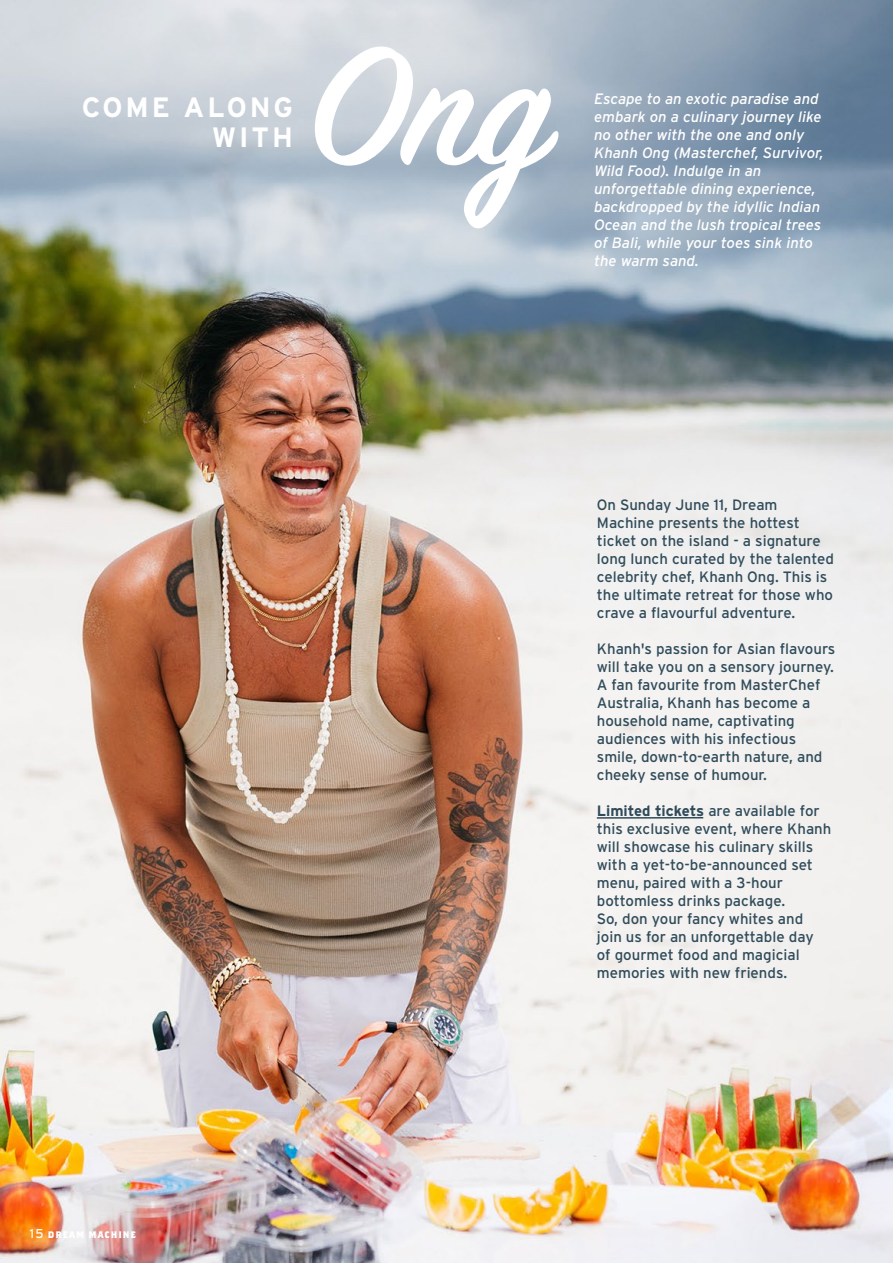
<style>
.page{position:relative;width:893px;height:1263px;background:#fff}
.page>*{position:absolute;margin:0;border:0;box-sizing:border-box;transform-origin:0 0}
.t1{font:600 183.9px "Sign Painter House Script";color:#fff}
.t2{font:700 28.05px/30.2px "Interstate";letter-spacing:.1em;color:#fff;text-align:right}
.t3{font:15px/18px "Interstate";color:#304b5a}
.t4{font:italic 15px/18px "Interstate";color:#fff}
.t5{font:700 9.45px "Brothers";letter-spacing:.1em;color:#fff}
.s1{font-family:"Interstate";font-weight:400;font-size:12.9px}
.s2{font-weight:700}
</style>
<div class="page">
<img style="left:0;top:0;width:893px;height:1263px">
<hr style="left:597px;top:817px;width:106px;height:2px;background:#304b5a">
<h1 class="t1" style="left:309px;top:-4px;width:245px">Ong</h1>
<h2 class="t2" style="left:82px;top:91px;width:213px">COME ALONG<br>WITH</h2>
<p class="t4" style="left:594px;top:89px;width:231px">Escape to an exotic paradise and embark on a culinary journey like no other with the one and only<br>Khanh Ong (Masterchef, Survivor,<br>Wild Food). Indulge in an unforgettable dining experience, backdropped by the idyllic Indian<br>Ocean and the lush tropical trees of Bali, while your toes sink into the warm sand.</p>
<p class="t5" style="left:30px;top:1228px;width:108px"><span class="s1">15</span> DREAM MACHINE</p>
<p class="t3" style="left:597px;top:495px;width:239px">On Sunday June 11, Dream<br>Machine presents the hottest ticket on the island - a signature long lunch curated by the talented celebrity chef, Khanh Ong. This is the ultimate retreat for those who crave a flavourful adventure.</p>
<p class="t3" style="left:597px;top:639px;width:240px">Khanh's passion for Asian flavours will take you on a sensory journey.<br>A fan favourite from MasterChef<br>Australia, Khanh has become a household name, captivating audiences with his infectious smile, down-to-earth nature, and cheeky sense of humour.</p>
<p class="t3" style="left:597px;top:801px;width:236px"><span class="s2">Limited tickets</span> are available for this exclusive event, where Khanh will showcase his culinary skills with a yet-to-be-announced set menu, paired with a 3-hour bottomless drinks package.<br>So, don your fancy whites and join us for an unforgettable day<br>of gourmet food and magicial memories with new friends.</p>
</div>
